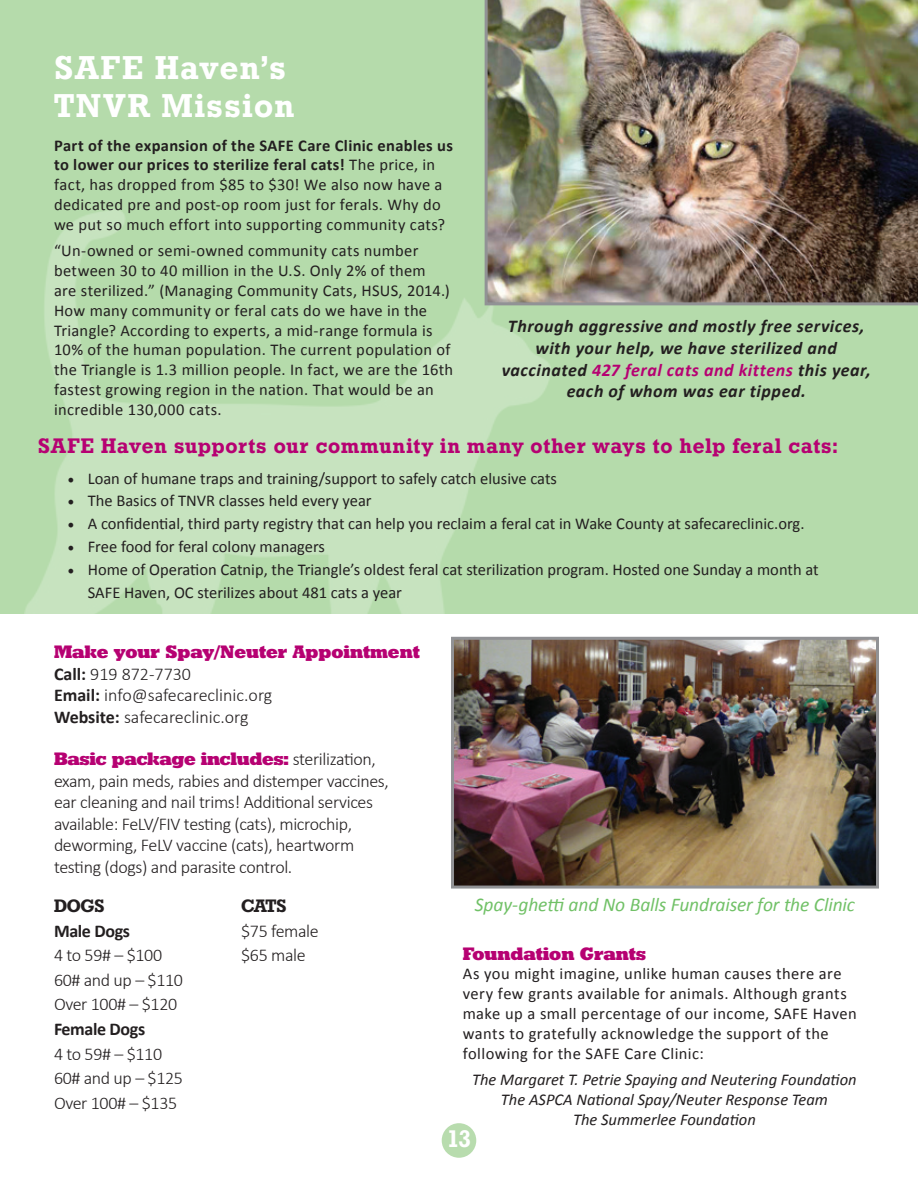
<style>
.page{position:relative;width:918px;height:1188px;background:#fff}
.page>*{position:absolute;margin:0;border:0;box-sizing:border-box;transform-origin:0 0}
.t1{font:33px/37.5px "Geometric Slab 712 BT Bold A";letter-spacing:.055em;color:#fff}
.t2{font:24px "Geometric Slab 712 BT Bold A";color:#fff}
.t3{font:21px "Geometric Slab 712 BT Bold A";letter-spacing:.04em;color:#b60172}
.t4{font:italic 19.5px "Calibri";letter-spacing:-.005em;color:#71c167}
.t5{font:300 18px/24.6px "Calibri";letter-spacing:-.02em;color:#231f20}
.t6{font:italic 700 18px/21.6px "Calibri";letter-spacing:.03em;color:#231f20;text-align:center}
.t7{font:300 18px/21.6px "Calibri";color:#231f20}
.t8{font:18px "Geometric Slab 712 BT Extra Bold A";color:#b60172}
.t9{font:18px "Geometric Slab 712 BT Extra Bold A";letter-spacing:-.02em;color:#b60172}
.t10{font:700 18px "Calibri";letter-spacing:-.02em;color:#231f20}
.t11{font:18px "Geometric Slab 712 BT Bold A";letter-spacing:-.02em;color:#231f20}
.t12{font:16.5px/19.8px "Calibri";letter-spacing:.015em;color:#231f20}
.t13{font:italic 16.5px/19.8px "Calibri";color:#231f20;text-align:center}
.s1{font-weight:700}
.s2{color:#b60172}
.s3{font-family:"Minion Pro";font-size:18px}
.s4{font-family:"Calibri";font-weight:300;color:#231f20}
</style>
<div class="page">
<div style="left:442px;top:1123px;width:34px;height:35px;background:#b8dcae;border-radius:50%"></div>
<div style="left:0;top:0;width:918px;height:613px;background:#b5dbab"></div>
<img style="left:25px;top:209px;width:525px;height:404px">
<img style="left:455px;top:641px;width:420px;height:244px">
<div style="left:451px;top:637px;width:428px;height:252px;border:3px solid #919295"></div>
<img style="left:485px;top:0;width:433px;height:305px">
<h1 class="t1" style="left:54px;top:48px;width:242px">SAFE Haven’s<br>TNVR Mission</h1>
<p class="t12" style="left:54px;top:135px;width:401px"><span class="s1">Part of the expansion of the SAFE Care Clinic enables us to lower our prices to sterilize feral cats!</span> The price, in fact, has dropped from $85 to $30! We also now have a dedicated pre and post-op room just for ferals. Why do we put so much effort into supporting community cats?</p>
<p class="t12" style="left:54px;top:241px;width:401px">“Un-owned or semi-owned community cats number between 30 to 40 million in the U.S. Only 2% of them<br>are sterilized.” (Managing Community Cats, HSUS, 2014.)<br>How many community or feral cats do we have in the Triangle? According to experts, a mid-range formula is 10% of the human population. The current population of the Triangle is 1.3 million people. In fact, we are the 16th fastest growing region in the nation. That would be an incredible 130,000 cats.</p>
<p class="t6" style="left:502px;top:316px;width:371px">Through aggressive and mostly free services, with your help, we have sterilized and vaccinated <span class="s2">427 feral cats and kittens</span> this year, each of whom was ear tipped.</p>
<p class="t3" style="left:38px;top:433px;width:802px">SAFE Haven supports our community in many other ways to help feral cats:</p>
<p class="t12" style="left:68px;top:468px;width:491px"><span class="s3">•</span> Loan of humane traps and training/support to safely catch elusive cats</p>
<p class="t12" style="left:68px;top:491px;width:306px"><span class="s3">•</span> The Basics of TNVR classes held every year</p>
<p class="t12" style="left:68px;top:514px;width:739px"><span class="s3">•</span> A confidential, third party registry that can help you reclaim a feral cat in Wake County at safecareclinic.org.</p>
<p class="t12" style="left:68px;top:537px;width:259px"><span class="s3">•</span> Free food for feral colony managers</p>
<p class="t12" style="left:88px;top:558px;width:732px;line-height:22.8px;text-indent:-20px"><span class="s3">•</span> Home of Operation Catnip, the Triangle’s oldest feral cat sterilization program. Hosted one Sunday a month at<br>SAFE Haven, OC sterilizes about 481 cats a year</p>
<p class="t8" style="left:54px;top:641px;width:367px">Make your Spay/Neuter Appointment</p>
<p class="t7" style="left:54px;top:662px;width:220px"><span class="s1">Call:</span> 919 872-7730<br><span class="s1">Email:</span> info@safecareclinic.org<br><span class="s1">Website:</span> safecareclinic.org</p>
<p class="t9" style="left:54px;top:748px;width:323px">Basic package includes: <span class="s4">sterilization,</span></p>
<p class="t5" style="left:54px;top:769px;width:336px;line-height:21.6px">exam, pain meds, rabies and distemper vaccines, ear cleaning and nail trims! Additional services available: FeLV/FIV testing (cats), microchip, deworming, FeLV vaccine (cats), heartworm testing (dogs) and parasite control.</p>
<p class="t11" style="left:54px;top:895px;width:52px">DOGS</p>
<p class="t10" style="left:54px;top:919px;width:78px">Male Dogs</p>
<p class="t5" style="left:54px;top:942px;width:131px">4 to 59# – $100<br>60# and up – $110<br>Over 100# – $120</p>
<p class="t10" style="left:54px;top:1017px;width:93px">Female Dogs</p>
<p class="t5" style="left:54px;top:1040px;width:131px">4 to 59# – $110<br>60# and up – $125<br>Over 100# – $135</p>
<p class="t11" style="left:241px;top:895px;width:47px">CATS</p>
<p class="t5" style="left:241px;top:917px;width:79px">$75 female $65 male</p>
<p class="t4" style="left:475px;top:891px;width:382px">Spay-ghetti and No Balls Fundraiser for the Clinic</p>
<p class="t8" style="left:463px;top:942px;width:185px">Foundation Grants</p>
<p class="t12" style="left:463px;top:964px;width:396px">As you might imagine, unlike human causes there are very few grants available for animals. Although grants make up a small percentage of our income, SAFE Haven wants to gratefully acknowledge the support of the following for the SAFE Care Clinic:</p>
<p class="t13" style="left:472px;top:1069px;width:386px">The Margaret T. Petrie Spaying and Neutering Foundation<br>The ASPCA National Spay/Neuter Response Team<br>The Summerlee Foundation</p>
<h2 class="t2" style="left:447px;top:1124px;width:25px">13</h2>
</div>
